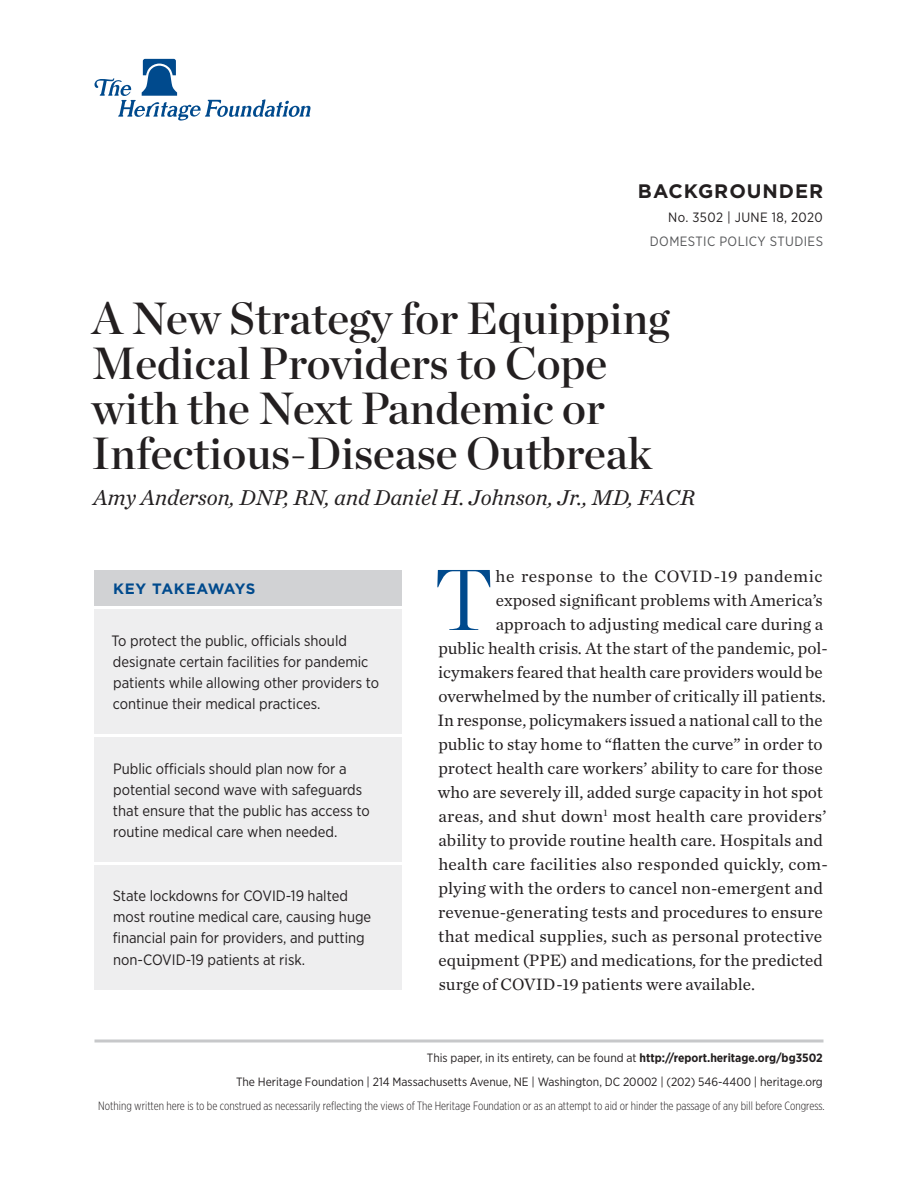
<style>
.page{position:relative;width:918px;height:1188px;background:#fff}
.page>*{position:absolute;margin:0;border:0;box-sizing:border-box;transform-origin:0 0}
.Body_Text___DROP_CAP{font:300 86.1px "Chronicle Display";color:#004a8d}
.Paper_Title{font:45px/45px "Chronicle Display Semi";color:#231f20}
.Byline{font:italic 22.5px "Chronicle Text G1";color:#231f20}
.t1{font:700 19.5px "Gotham";letter-spacing:.05em;color:#231f20}
.Body_Text___DROP_CAP-2{font:17.25px "Chronicle Text G1";color:#231f20}
.Body_Text___DROP_CAP-3{font:17.25px "Chronicle Text G1";letter-spacing:.025em;color:#231f20}
.Key_Takeaways{font:15px/21px "Gotham Narrow";color:#231f20}
.Key_Takeaways___HEAD{font:700 15px "Gotham";letter-spacing:.03em;color:#004a8d}
.t2{font:13.5px "Gotham Narrow";letter-spacing:.03em;color:#57585a}
.t3{font:13.5px "Gotham Narrow";letter-spacing:.03em;color:#231f20}
.t4{font:12px/24px "Gotham Narrow";color:#231f20;text-align:right}
.t5{font:300 12px "Gotham X Narrow";color:#231f20}
.s1{font-weight:700}
</style>
<div class="page">
<hr style="left:94px;top:1040px;width:730px;height:2px;background:#c7c8ca">
<svg style="left:94px;top:59px;width:216px;height:62px"></svg>
<div style="left:94px;top:609px;width:308px;height:125px;background:#eeeeef"></div>
<div style="left:94px;top:570px;width:308px;height:36px;background:#d1d2d4"></div>
<div style="left:94px;top:737px;width:308px;height:125px;background:#eeeeef"></div>
<div style="left:94px;top:865px;width:308px;height:125px;background:#eeeeef"></div>
<p class="t1" style="left:638px;top:178px;width:187px">BACKGROUNDER</p>
<p class="t3" style="left:668px;top:209px;width:156px">No. 3502 | Jun e 18, 2020</p>
<p class="t2" style="left:650px;top:233px;width:175px">DOMESTIC POLICY STUDIES</p>
<p class="Paper_Title" style="left:91px;top:293px;width:579px">A New Strategy for Equipping<br>Medical Providers to Cope with the Next Pandemic or<br>Infectious-Disease Outbreak</p>
<p class="Byline" style="left:93px;top:481px;width:604px">Amy Anderson, DNP, RN, and Daniel H. Johnson, Jr., MD, FACR</p>
<p class="Key_Takeaways___HEAD" style="left:113px;top:579px;width:144px">KEY TAKEAWAYS</p>
<p class="Key_Takeaways" style="left:112px;top:630px;width:269px">To protect the public, officials should designate certain facilities for pandemic patients while allowing other providers to continue their medical practices.</p>
<p class="Key_Takeaways" style="left:113px;top:758px;width:258px">Public officials should plan now for a potential second wave with safeguards that ensure that the public has access to routine medical care when needed.</p>
<p class="Key_Takeaways" style="left:113px;top:885px;width:260px">State lockdowns for COVID-19 halted most routine medical care, causing huge financial pain for providers, and putting non-COVID-19 patients at risk.</p>
<p class="Body_Text___DROP_CAP" style="left:434px;top:534px;width:60px">T</p>
<p class="Body_Text___DROP_CAP-3" style="left:496px;top:563px;width:328px">he response to the COVID-19 pandemic</p>
<p class="Body_Text___DROP_CAP-2" style="left:496px;top:587px;width:329px">exposed significant problems with America’s</p>
<p class="Body_Text___DROP_CAP-2" style="left:496px;top:611px;width:329px">approach to adjusting medical care during a</p>
<p class="Body_Text___DROP_CAP-2" style="left:438px;top:635px;width:391px">public health crisis. At the start of the pandemic, pol-</p>
<p class="Body_Text___DROP_CAP-2" style="left:438px;top:659px;width:386px">icymakers feared that health care providers would be</p>
<p class="Body_Text___DROP_CAP-2" style="left:438px;top:683px;width:389px">overwhelmed by the number of critically ill patients.</p>
<p class="Body_Text___DROP_CAP-2" style="left:437px;top:707px;width:387px">In response, policymakers issued a national call to the</p>
<p class="Body_Text___DROP_CAP-2" style="left:438px;top:731px;width:386px">public to stay home to “flatten the curve” in order to</p>
<p class="Body_Text___DROP_CAP-2" style="left:438px;top:755px;width:386px">protect health care workers’ ability to care for those</p>
<p class="Body_Text___DROP_CAP-2" style="left:438px;top:779px;width:387px">who are severely ill, added surge capacity in hot spot</p>
<p class="Body_Text___DROP_CAP-2" style="left:439px;top:803px;width:389px">areas, and shut down<sup>1</sup> most health care providers’</p>
<p class="Body_Text___DROP_CAP-2" style="left:439px;top:827px;width:386px">ability to provide routine health care. Hospitals and</p>
<p class="Body_Text___DROP_CAP-2" style="left:438px;top:851px;width:391px">health care facilities also responded quickly, com-</p>
<p class="Body_Text___DROP_CAP-2" style="left:438px;top:875px;width:386px">plying with the orders to cancel non-emergent and</p>
<p class="Body_Text___DROP_CAP-2" style="left:438px;top:899px;width:386px">revenue-generating tests and procedures to ensure</p>
<p class="Body_Text___DROP_CAP-2" style="left:438px;top:923px;width:386px">that medical supplies, such as personal protective</p>
<p class="Body_Text___DROP_CAP-2" style="left:438px;top:947px;width:386px">equipment (PPE) and medications, for the predicted</p>
<p class="Body_Text___DROP_CAP-2" style="left:439px;top:971px;width:318px">surge of COVID-19 patients were available.</p>
<p class="t4" style="left:236px;top:1046px;width:588px">This paper, in its entirety, can be found at <span class="s1">http://report.heritage.org/bg3502<br></span>The Heritage Foundation | 214 Massachusetts Avenue, NE | Washington, DC 20002 | (202) 546-4400 | heritage.org</p>
<p class="t5" style="left:98px;top:1099px;width:728px">Nothing written here is to be construed as necessarily reflecting the views of The Heritage Foundation or as an attempt to aid or hinder the passage of any bill before Congress.</p>
</div>
